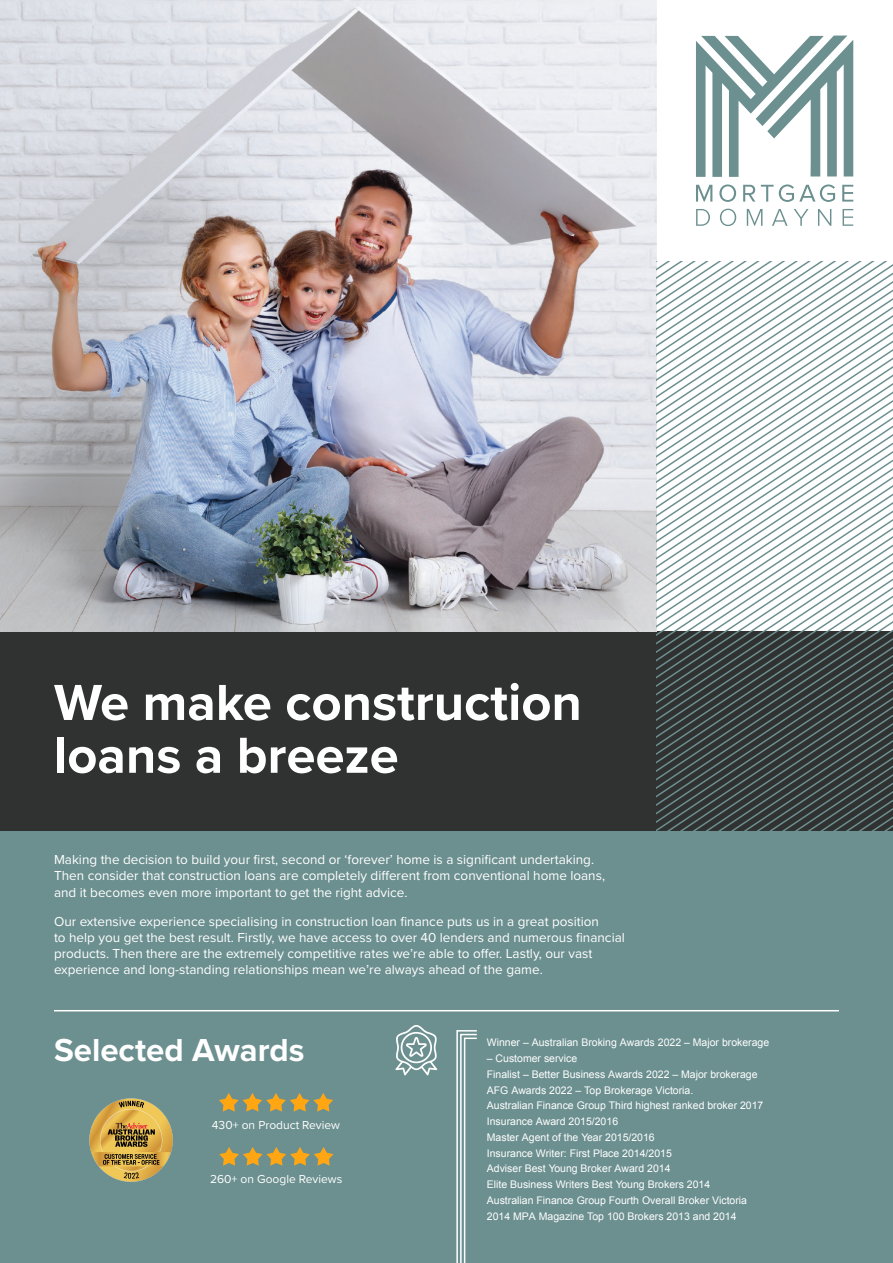
<style>
.page{position:relative;width:893px;height:1263px;background:#fff}
.page>*{position:absolute;margin:0;border:0;box-sizing:border-box;transform-origin:0 0}
.t1{font:700 52.5px/52.8px "Proxima Nova";color:#fff}
.t2{font:700 33px "Proxima Nova";color:#fff}
.t3{font:13.5px/16.2px "Proxima Nova";color:#fff}
.t4{font:12px "Proxima Nova";color:#fff}
.t5{font:10.5px/15.8px "Arial";color:#fff}
</style>
<div class="page">
<div style="left:0;top:632px;width:893px;height:201px;background:#303131"></div>
<div style="left:0;top:831px;width:893px;height:432px;background:#6c8f8f"></div>
<img style="left:0;top:0;width:656px;height:631px">
<svg style="left:656px;top:262px;width:237px;height:569px"></svg>
<svg style="left:696px;top:36px;width:157px;height:141px"></svg>
<svg style="left:696px;top:185px;width:16px;height:17px"></svg>
<svg style="left:719px;top:184px;width:17px;height:18px"></svg>
<svg style="left:743px;top:185px;width:12px;height:17px"></svg>
<svg style="left:761px;top:184px;width:74px;height:18px"></svg>
<svg style="left:842px;top:185px;width:11px;height:17px"></svg>
<svg style="left:696px;top:209px;width:14px;height:17px"></svg>
<svg style="left:720px;top:209px;width:16px;height:17px"></svg>
<svg style="left:747px;top:209px;width:15px;height:17px"></svg>
<svg style="left:772px;top:209px;width:15px;height:17px"></svg>
<svg style="left:794px;top:209px;width:14px;height:17px"></svg>
<svg style="left:818px;top:209px;width:13px;height:17px"></svg>
<svg style="left:843px;top:209px;width:10px;height:17px"></svg>
<svg style="left:395px;top:1025px;width:42px;height:50px"></svg>
<svg style="left:456px;top:1030px;width:21px;height:233px"></svg>
<hr style="left:54px;top:1010px;width:785px;height:1px;background:#fff">
<svg style="left:219px;top:1093px;width:114px;height:19px"></svg>
<svg style="left:219px;top:1147px;width:114px;height:19px"></svg>
<img style="left:89px;top:1098px;width:84px;height:84px">
<p class="t1" style="left:54px;top:675px;width:529px">We make construction loans a breeze</p>
<p class="t3" style="left:54px;top:851px;width:553px">Making the decision to build your first, second or ‘forever’ home is a significant undertaking.<br>Then consider that construction loans are completely different from conventional home loans, and it becomes even more important to get the right advice.</p>
<p class="t3" style="left:54px;top:912px;width:572px">Our extensive experience specialising in construction loan finance puts us in a great position<br>to help you get the best result. Firstly, we have access to over 40 lenders and numerous financial products. Then there are the extremely competitive rates we’re able to offer. Lastly, our vast experience and long-standing relationships mean we’re always ahead of the game.</p>
<p class="t2" style="left:54px;top:1025px;width:252px">Selected Awards</p>
<p class="t5" style="left:487px;top:1035px;width:284px">Winner – Australian Broking Awards 2022 – Major brokerage</p>
<p class="t5" style="left:487px;top:1051px;width:278px">– Customer service<br>Finalist – Better Business Awards 2022 – Major brokerage AFG Awards 2022 – Top Brokerage Victoria.<br>Australian Finance Group Third highest ranked broker 2017<br>Insurance Award 2015/2016<br>Master Agent of the Year 2015/2016<br>Insurance Writer: First Place 2014/2015<br>Adviser Best Young Broker Award 2014<br>Elite Business Writers Best Young Brokers 2014<br>Australian Finance Group Fourth Overall Broker Victoria 2014 MPA Magazine Top 100 Brokers 2013 and 2014</p>
<p class="t4" style="left:212px;top:1116px;width:130px">430+ on Product Review</p>
<p class="t4" style="left:210px;top:1170px;width:134px">260+ on Google Reviews</p>
</div>
